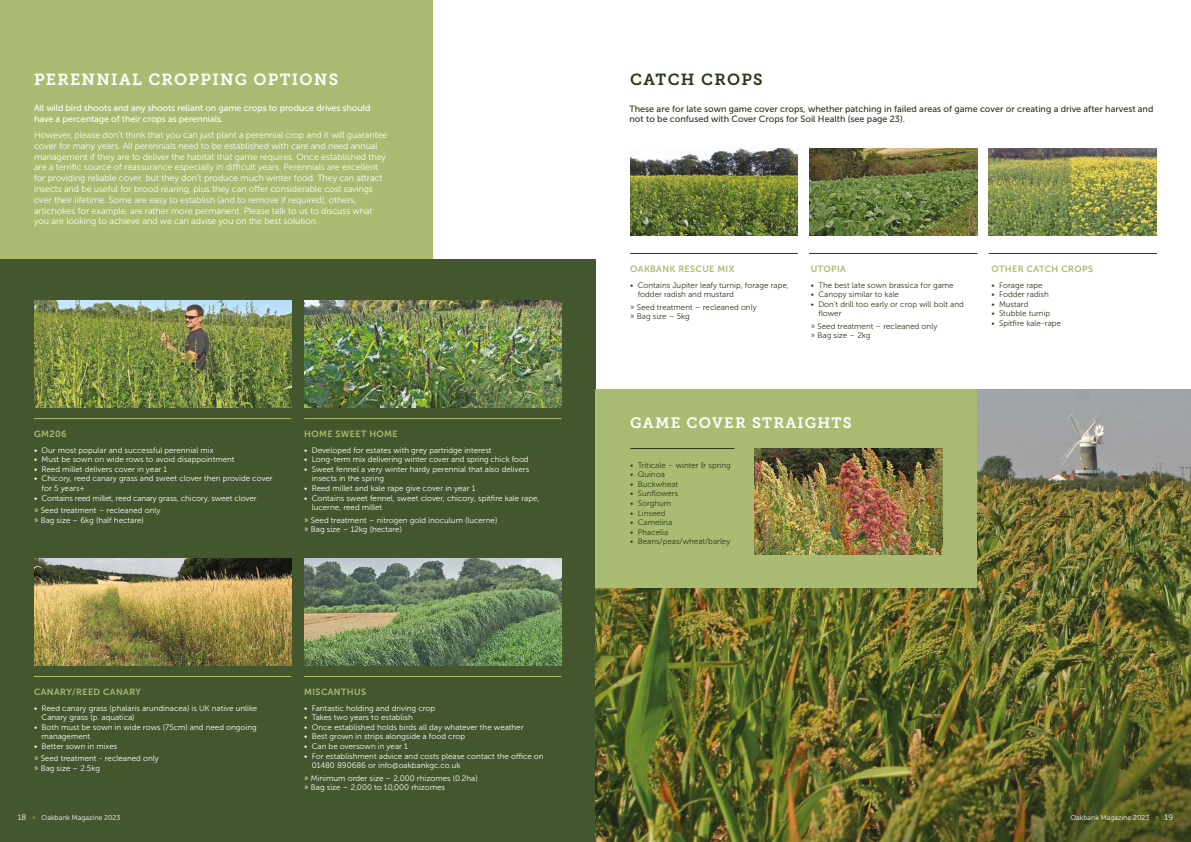
<style>
.page{position:relative;width:1191px;height:842px;background:#fff}
.page>*{position:absolute;margin:0;border:0;box-sizing:border-box;transform-origin:0 0}
.t1{font:16px "Museo Slab 700";letter-spacing:.08em;color:#fff}
.t2{font:16px "Museo Slab 700";letter-spacing:.08em;color:#2b381b}
.t3{font:15px "Museo Slab 700";letter-spacing:.08em;color:#fff}
.t4{font:9px/10.8px "Museo Sans 300";letter-spacing:-.01em;color:#fff}
.t5{font:9px/10.8px "Museo Sans 500";color:#2b381b}
.t6{font:9px/10.8px "Museo Sans 500";letter-spacing:-.01em;color:#fff}
.t7{font:9px "Museo Sans 700";letter-spacing:.04em;color:#a9bc71}
.t8{font:8px/9.6px "Museo Sans 300";color:#fff}
.t9{font:8px/9.6px "Museo Sans 300";color:#2b381b}
.t10{font:7px "Museo Sans 300";color:#fff}
.s1{font-size:8px}
.s2{color:#a9bc71}
</style>
<div class="page">
<div style="left:0;top:0;width:433px;height:284px;background:#a9bc71"></div>
<div style="left:0;top:260px;width:595px;height:582px;background:#44562e"></div>
<img style="left:34px;top:300px;width:257px;height:107px">
<hr style="left:34px;top:418px;width:257px;height:1px;background:#a9bc71">
<img style="left:304px;top:300px;width:257px;height:107px">
<hr style="left:304px;top:418px;width:257px;height:1px;background:#a9bc71">
<img style="left:34px;top:558px;width:257px;height:107px">
<hr style="left:34px;top:676px;width:257px;height:1px;background:#a9bc71">
<img style="left:304px;top:558px;width:257px;height:107px">
<hr style="left:304px;top:676px;width:257px;height:1px;background:#a9bc71">
<img style="left:595px;top:389px;width:596px;height:453px">
<img style="left:672px;top:655px;width:519px;height:187px">
<div style="left:595px;top:389px;width:382px;height:199px;background:#a9bc71"></div>
<hr style="left:630px;top:253px;width:167px;height:1px;background:#2b381b">
<hr style="left:809px;top:253px;width:168px;height:1px;background:#2b381b">
<hr style="left:988px;top:253px;width:169px;height:1px;background:#2b381b">
<img style="left:630px;top:149px;width:167px;height:87px">
<img style="left:809px;top:149px;width:168px;height:87px">
<img style="left:988px;top:149px;width:169px;height:87px">
<img style="left:755px;top:448px;width:187px;height:107px">
<hr style="left:630px;top:448px;width:104px;height:1px;background:#2b381b">
<h1 class="t1" style="left:34px;top:70px;width:306px">PERENNIAL CROPPING OPTIONS</h1>
<p class="t6" style="left:34px;top:102px;width:338px">All wild bird shoots and any shoots reliant on game crops to produce drives should have a percentage of their crops as perennials.</p>
<p class="t4" style="left:34px;top:130px;width:355px">However, please don’t think that you can just plant a perennial crop and it will guarantee cover for many years. All perennials need to be established with care and need annual management if they are to deliver the habitat that game requires. Once established they are a terrific source of reassurance especially in difficult years. Perennials are excellent for providing reliable cover, but they don’t produce much winter food. They can attract insects and be useful for brood rearing, plus they can offer considerable cost savings over their lifetime. Some are easy to establish (and to remove if required), others, artichokes for example, are rather more permanent. Please talk to us to discuss what you are looking to achieve and we can advise you on the best solution.</p>
<p class="t7" style="left:34px;top:429px;width:34px">GM206</p>
<p class="t8" style="left:34px;top:445px;width:181px">• Our most popular and successful perennial mix</p>
<p class="t8" style="left:34px;top:455px;width:202px">• Must be sown on wide rows to avoid disappointment</p>
<p class="t8" style="left:34px;top:464px;width:135px">• Reed millet delivers cover in year 1</p>
<p class="t8" style="left:42px;top:474px;width:233px;text-indent:-8px">• Chicory, reed canary grass and sweet clover then provide cover for 5 years+</p>
<p class="t8" style="left:34px;top:492px;width:224px;line-height:12.4px">• Contains reed millet, reed canary grass, chicory, sweet clover » Seed treatment – recleaned only</p>
<p class="t8" style="left:34px;top:515px;width:111px">» Bag size – 6kg (half hectare)</p>
<p class="t7" style="left:304px;top:429px;width:95px">HOME SWEET HOME</p>
<p class="t8" style="left:304px;top:445px;width:189px">• Developed for estates with grey partridge interest</p>
<p class="t8" style="left:304px;top:455px;width:226px">• Long-term mix delivering winter cover and spring chick food</p>
<p class="t8" style="left:312px;top:464px;width:219px;text-indent:-8px">• Sweet fennel a very winter hardy perennial that also delivers insects in the spring</p>
<p class="t8" style="left:304px;top:484px;width:173px">• Reed millet and kale rape give cover in year 1</p>
<p class="t8" style="left:312px;top:493px;width:229px;text-indent:-8px">• Contains sweet fennel, sweet clover, chicory, spitfire kale rape, lucerne, reed millet</p>
<p class="t8" style="left:304px;top:515px;width:194px">» Seed treatment – nitrogen gold inoculum (lucerne) » Bag size – 12kg (hectare)</p>
<p class="t7" style="left:34px;top:687px;width:108px">CANARY/REED CANARY</p>
<p class="t8" style="left:42px;top:703px;width:217px;text-indent:-8px">• Reed canary grass (phalaris arundinacea) is UK native unlike<br>Canary grass (p. aquatica)</p>
<p class="t8" style="left:42px;top:722px;width:217px;text-indent:-8px">• Both must be sown in wide rows (75cm) and need ongoing management</p>
<p class="t8" style="left:34px;top:740px;width:126px;line-height:12.4px">• Better sown in mixes<br>» Seed treatment - recleaned only</p>
<p class="t8" style="left:34px;top:763px;width:68px">» Bag size – 2.5kg</p>
<p class="t10" style="left:18px;top:814px;width:104px"><span class="s1">18</span> <span class="s2">»</span> Oakbank Magazine 2023</p>
<p class="t7" style="left:304px;top:687px;width:63px">MISCANTHUS</p>
<p class="t8" style="left:304px;top:703px;width:133px">• Fantastic holding and driving crop</p>
<p class="t8" style="left:304px;top:713px;width:110px">• Takes two years to establish</p>
<p class="t8" style="left:304px;top:722px;width:221px">• Once established holds birds all day whatever the weather</p>
<p class="t8" style="left:304px;top:732px;width:162px">• Best grown in strips alongside a food crop</p>
<p class="t8" style="left:304px;top:741px;width:105px">• Can be oversown in year 1</p>
<p class="t8" style="left:312px;top:751px;width:233px;text-indent:-8px">• For establishment advice and costs please contact the office on<br>01480 890686 or info@oakbankgc.co.uk</p>
<p class="t8" style="left:304px;top:773px;width:175px">» Minimum order size – 2,000 rhizomes (0.2ha) » Bag size – 2,000 to 10,000 rhizomes</p>
<h1 class="t2" style="left:630px;top:71px;width:134px">CATCH CROPS</h1>
<p class="t5" style="left:629px;top:103px;width:525px">These are for late sown game cover crops, whether patching in failed areas of game cover or creating a drive after harvest and not to be confused with Cover Crops for Soil Health (see page 23).</p>
<p class="t7" style="left:630px;top:264px;width:106px">OAKBANK RESCUE MIX</p>
<p class="t9" style="left:638px;top:280px;width:152px;text-indent:-8px">• Contains Jupiter leafy turnip, forage rape, fodder radish and mustard</p>
<p class="t9" style="left:630px;top:302px;width:128px">» Seed treatment – recleaned only » Bag size – 5kg</p>
<p class="t7" style="left:811px;top:264px;width:37px">UTOPIA</p>
<p class="t9" style="left:811px;top:280px;width:144px">• The best late sown brassica for game</p>
<p class="t9" style="left:811px;top:290px;width:90px">• Canopy similar to kale</p>
<p class="t9" style="left:818px;top:299px;width:147px;text-indent:-8px">• Don't drill too early or crop will bolt and flower</p>
<p class="t9" style="left:811px;top:321px;width:128px">» Seed treatment – recleaned only » Bag size – 2kg</p>
<p class="t7" style="left:991px;top:264px;width:103px">OTHER CATCH CROPS</p>
<p class="t9" style="left:991px;top:280px;width:52px">• Forage rape</p>
<p class="t9" style="left:991px;top:290px;width:59px">• Fodder radish</p>
<p class="t9" style="left:991px;top:299px;width:38px">• Mustard</p>
<p class="t9" style="left:991px;top:309px;width:60px">• Stubble turnip</p>
<p class="t9" style="left:991px;top:318px;width:71px">• Spitfire kale-rape</p>
<h2 class="t3" style="left:630px;top:414px;width:223px">GAME COVER STRAIGHTS</h2>
<p class="t9" style="left:630px;top:460px;width:102px">• Triticale – winter &amp; spring</p>
<p class="t9" style="left:630px;top:470px;width:36px">• Quinoa</p>
<p class="t9" style="left:630px;top:479px;width:50px">• Buckwheat</p>
<p class="t9" style="left:630px;top:489px;width:49px">• Sunflowers</p>
<p class="t9" style="left:630px;top:498px;width:43px">• Sorghum</p>
<p class="t9" style="left:630px;top:508px;width:37px">• Linseed</p>
<p class="t9" style="left:630px;top:518px;width:43px">• Camelina</p>
<p class="t9" style="left:630px;top:527px;width:40px">• Phacelia</p>
<p class="t9" style="left:630px;top:537px;width:102px">• Beans/peas/wheat/barley</p>
<p class="t10" style="left:1070px;top:814px;width:104px">Oakbank Magazine 2023 <span class="s2">«</span> <span class="s1">19</span></p>
</div>
